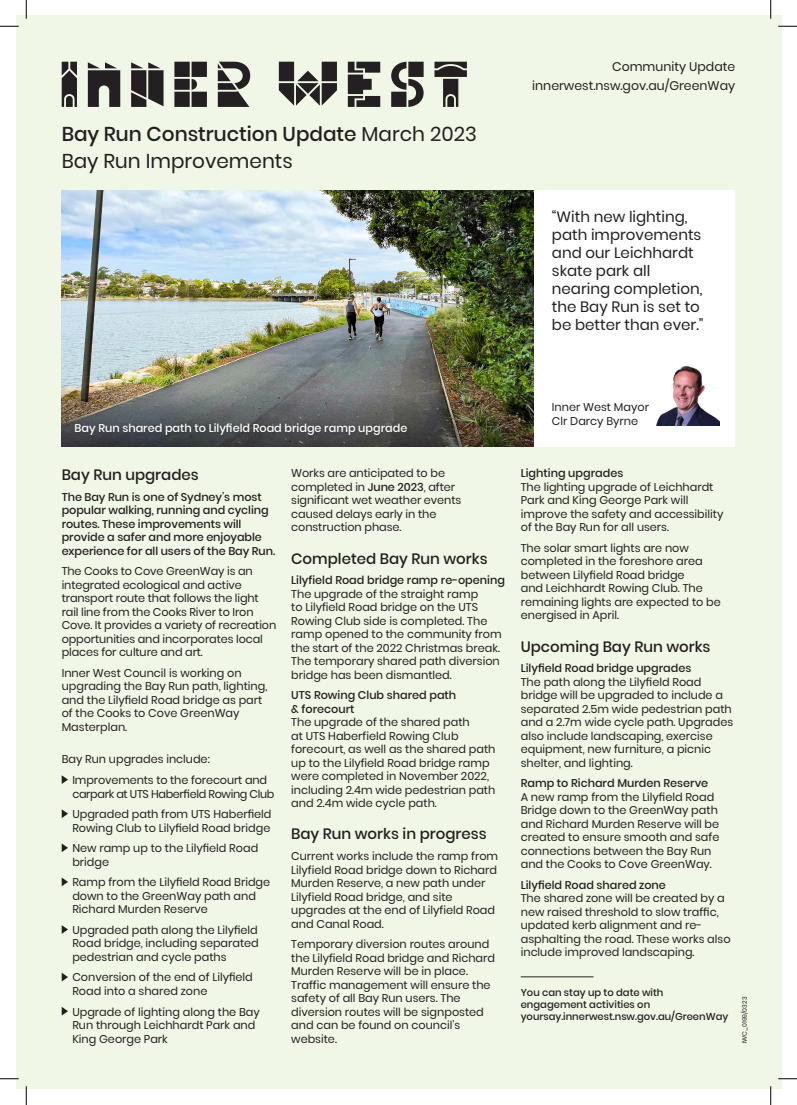
<style>
.page{position:relative;width:797px;height:1105px;background:#fff}
.page>*{position:absolute;margin:0;border:0;box-sizing:border-box;transform-origin:0 0}
.t1{font:20px/26.2px "Poppins";color:#231f20}
.t2{font:15px/18px "Poppins";color:#231f20}
.t3{font:500 15px "Poppins";color:#231f20}
.t4{font:12.5px/18.8px "Poppins";color:#231f20;text-align:right}
.t5{font:11.25px/13.5px "Poppins";color:#231f20}
.t6{font:500 11.25px/13.5px "Poppins";letter-spacing:-.005em;color:#231f20}
.t7{font:11.25px/13.5px "Poppins";letter-spacing:-.02em;color:#231f20}
.t8{font:500 11.25px "Poppins";color:#fff}
.t9{font:500 10px/12px "Poppins";color:#231f20}
.t10{font:6.25px "Poppins";color:#231f20}
.s1{font-weight:500}
</style>
<div class="page">
<div style="left:16px;top:16px;width:765px;height:1073px;background:#f0f7e6"></div>
<div style="left:62px;top:190px;width:673px;height:257px;background:#fff"></div>
<hr style="left:521px;top:977px;width:72px;height:1px;background:#231f20">
<svg style="left:62px;top:775px;width:6px;height:9px"></svg>
<svg style="left:62px;top:809px;width:6px;height:9px"></svg>
<svg style="left:62px;top:843px;width:6px;height:9px"></svg>
<svg style="left:62px;top:877px;width:6px;height:9px"></svg>
<svg style="left:62px;top:925px;width:6px;height:9px"></svg>
<svg style="left:62px;top:973px;width:6px;height:8px"></svg>
<svg style="left:62px;top:1007px;width:6px;height:8px"></svg>
<svg style="left:62px;top:62px;width:15px;height:45px"></svg>
<svg style="left:88px;top:62px;width:32px;height:45px"></svg>
<svg style="left:131px;top:62px;width:32px;height:45px"></svg>
<svg style="left:174px;top:62px;width:33px;height:45px"></svg>
<svg style="left:218px;top:62px;width:32px;height:45px"></svg>
<svg style="left:279px;top:62px;width:58px;height:44px"></svg>
<svg style="left:348px;top:62px;width:32px;height:45px"></svg>
<svg style="left:391px;top:62px;width:32px;height:45px"></svg>
<svg style="left:434px;top:62px;width:33px;height:45px"></svg>
<img style="left:62px;top:190px;width:471px;height:257px">
<div style="left:72px;top:421px;width:338px;height:18px;background:#231f20;opacity:.4"></div>
<img style="left:656px;top:365px;width:63px;height:60px">
<svg style="left:0;top:25px;width:19px;height:2px"></svg>
<svg style="left:778px;top:25px;width:19px;height:2px"></svg>
<svg style="left:0;top:1078px;width:19px;height:1px"></svg>
<svg style="left:778px;top:1078px;width:19px;height:1px"></svg>
<svg style="left:25px;top:0;width:2px;height:19px"></svg>
<svg style="left:25px;top:1086px;width:2px;height:19px"></svg>
<svg style="left:770px;top:0;width:1px;height:19px"></svg>
<svg style="left:770px;top:1086px;width:1px;height:19px"></svg>
<p class="t1" style="left:62px;top:121px;width:416px"><span class="s1">Bay Run Construction Update</span> March 2023<br>Bay Run Improvements</p>
<p class="t4" style="left:532px;top:58px;width:204px">Community Update innerwest.nsw.gov.au/GreenWay</p>
<p class="t2" style="left:552px;top:208px;width:153px">“With new lighting, path improvements and our Leichhardt skate park all nearing completion, the Bay Run is set to be better than ever.”</p>
<p class="t8" style="left:75px;top:422px;width:334px">Bay Run shared path to Lilyfield Road bridge ramp upgrade</p>
<p class="t3" style="left:62px;top:466px;width:139px">Bay Run upgrades</p>
<p class="t6" style="left:62px;top:490px;width:215px">The Bay Run is one of Sydney’s most popular walking, running and cycling routes. These improvements will provide a safer and more enjoyable experience for all users of the Bay Run.</p>
<p class="t5" style="left:62px;top:565px;width:216px">The Cooks to Cove GreenWay is an integrated ecological and active transport route that follows the light rail line from the Cooks River to Iron Cove. It provides a variety of recreation opportunities and incorporates local places for culture and art.</p>
<p class="t5" style="left:62px;top:666px;width:207px">Inner West Council is working on upgrading the Bay Run path, lighting, and the Lilyfield Road bridge as part of the Cooks to Cove GreenWay<br>Masterplan.</p>
<p class="t5" style="left:62px;top:753px;width:150px">Bay Run upgrades include:</p>
<p class="t7" style="left:72px;top:773px;width:204px">Improvements to the forecourt and carpark at UTS Haberfield Rowing Club</p>
<p class="t5" style="left:72px;top:807px;width:201px">Upgraded path from UTS Haberfield<br>Rowing Club to Lilyfield Road bridge</p>
<p class="t5" style="left:72px;top:841px;width:187px">New ramp up to the Lilyfield Road bridge</p>
<p class="t5" style="left:72px;top:876px;width:199px">Ramp from the Lilyfield Road Bridge down to the GreenWay path and<br>Richard Murden Reserve</p>
<p class="t5" style="left:72px;top:923px;width:188px;text-align:justify">Upgraded path along the Lilyfield Road bridge, including separated pedestrian and cycle paths</p>
<p class="t5" style="left:72px;top:971px;width:182px">Conversion of the end of Lilyfield<br>Road into a shared zone</p>
<p class="t5" style="left:72px;top:1005px;width:189px">Upgrade of lighting along the Bay<br>Run through Leichhardt Park and<br>King George Park</p>
<p class="t5" style="left:291px;top:467px;width:172px">Works are anticipated to be completed in <span class="s1">June 2023</span>, after significant wet weather events caused delays early in the construction phase.</p>
<p class="t3" style="left:291px;top:550px;width:198px">Completed Bay Run works</p>
<p class="t5" style="left:291px;top:573px;width:215px"><span class="s1">Lilyfield Road bridge ramp re-opening </span>The upgrade of the straight ramp<br>to Lilyfield Road bridge on the UTS Rowing Club side is completed. The ramp opened to the community from the start of the 2022 Christmas break.<br>The temporary shared path diversion bridge has been dismantled.</p>
<p class="t5" style="left:291px;top:689px;width:206px"><span class="s1">UTS Rowing Club shared path<br>&amp; forecourt<br></span>The upgrade of the shared path<br>at UTS Haberfield Rowing Club forecourt, as well as the shared path up to the Lilyfield Road bridge ramp were completed in November 2022, including 2.4m wide pedestrian path and 2.4m wide cycle path.</p>
<p class="t3" style="left:291px;top:825px;width:197px">Bay Run works in progress</p>
<p class="t5" style="left:291px;top:849px;width:208px">Current works include the ramp from<br>Lilyfield Road bridge down to Richard<br>Murden Reserve, a new path under<br>Lilyfield Road bridge, and site upgrades at the end of Lilyfield Road and Canal Road.</p>
<p class="t5" style="left:291px;top:937px;width:205px">Temporary diversion routes around the Lilyfield Road bridge and Richard<br>Murden Reserve will be in place.<br>Traffic management will ensure the safety of all Bay Run users. The diversion routes will be signposted and can be found on council’s website.</p>
<p class="t5" style="left:552px;top:401px;width:99px">Inner West Mayor<br>Clr Darcy Byrne</p>
<p class="t5" style="left:521px;top:467px;width:204px"><span class="s1">Lighting upgrades<br></span>The lighting upgrade of Leichhardt<br>Park and King George Park will improve the safety and accessibility of the Bay Run for all users.</p>
<p class="t5" style="left:521px;top:541px;width:201px">The solar smart lights are now completed in the foreshore area between Lilyfield Road bridge<br>and Leichhardt Rowing Club. The remaining lights are expected to be energised in April.</p>
<p class="t3" style="left:521px;top:638px;width:191px">Upcoming Bay Run works</p>
<p class="t5" style="left:521px;top:662px;width:214px"><span class="s1">Lilyfield Road bridge upgrades<br></span>The path along the Lilyfield Road bridge will be upgraded to include a separated 2.5m wide pedestrian path and a 2.7m wide cycle path. Upgrades also include landscaping, exercise equipment, new furniture, a picnic shelter, and lighting.</p>
<p class="t5" style="left:521px;top:777px;width:200px"><span class="s1">Ramp to Richard Murden Reserve<br></span>A new ramp from the Lilyfield Road<br>Bridge down to the GreenWay path and Richard Murden Reserve will be created to ensure smooth and safe connections between the Bay Run and the Cooks to Cove GreenWay.</p>
<p class="t5" style="left:521px;top:878px;width:211px"><span class="s1">Lilyfield Road shared zone<br></span>The shared zone will be created by a new raised threshold to slow traffic, updated kerb alignment and re&shy;asphalting the road. These works also include improved landscaping.</p>
<p class="t9" style="left:521px;top:987px;width:209px">You can stay up to date with engagement activities on yoursay.innerwest.nsw.gov.au/GreenWay</p>
<p class="t10" style="left:741px;top:1043px;width:48px;rotate:-90deg">IWC_0199/0323</p>
</div>
